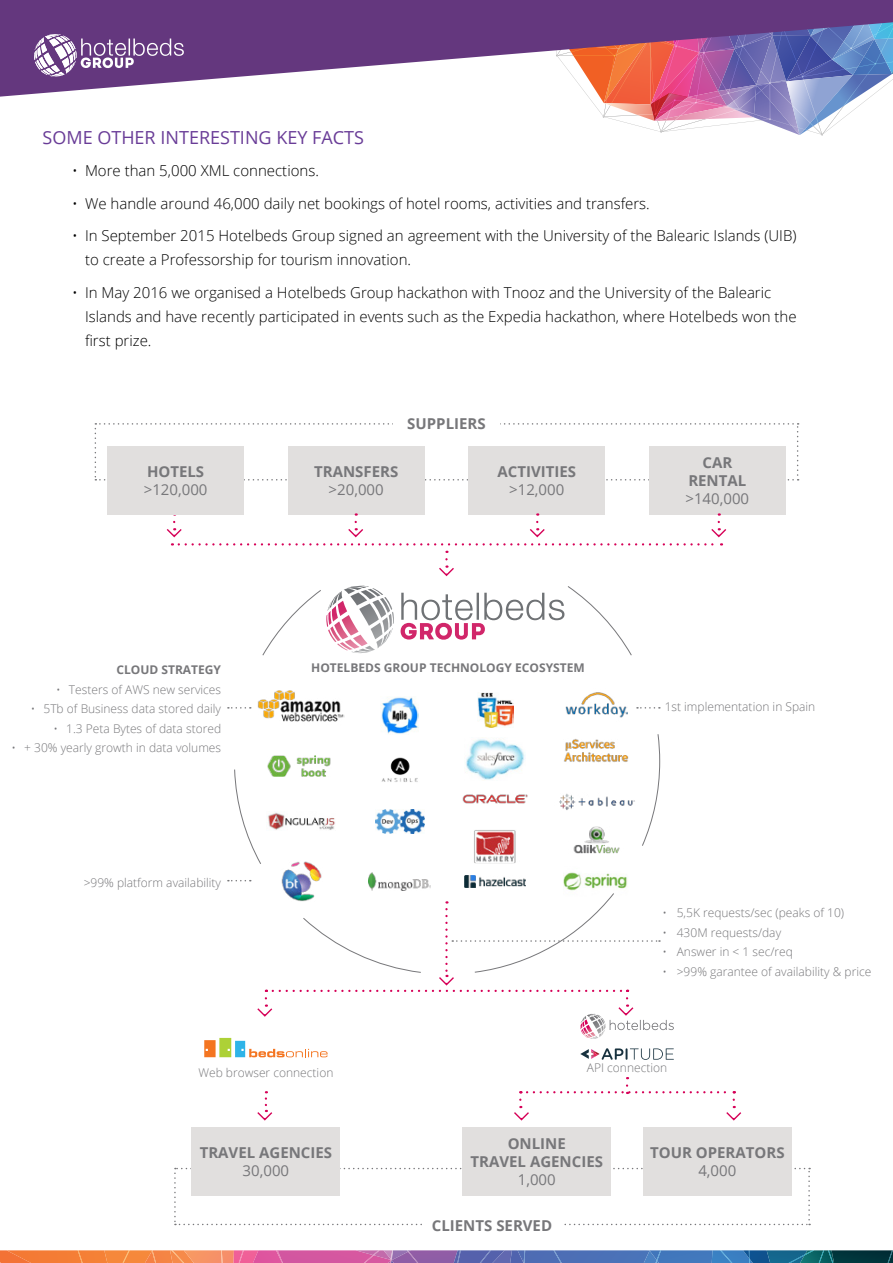
<style>
.page{position:relative;width:893px;height:1263px;background:#fff}
.page>*{position:absolute;margin:0;border:0;box-sizing:border-box;transform-origin:0 0}
.t1{font:18px "Open Sans";color:#693c97}
.t2{font:300 15px/24px "Open Sans";color:#000}
.t3{font:700 15px/18px "Open Sans";color:#77777a}
.t4{font:15px "Open Sans";color:#77777a}
.t5{font:300 12px "Open Sans";color:#77777a}
.t6{font:700 12px "Open Sans";color:#77777a}
</style>
<div class="page">
<svg style="left:0;top:1250px;width:893px;height:13px"></svg>
<svg style="left:589px;top:98px;width:280px;height:38px"></svg>
<svg style="left:0;top:0;width:893px;height:98px;fill:#64377e"></svg>
<svg style="left:34px;top:34px;width:150px;height:43px"></svg>
<svg style="left:95px;top:423px;width:704px;height:57px"></svg>
<svg style="left:228px;top:707px;width:23px;height:2px"></svg>
<svg style="left:637px;top:707px;width:23px;height:2px"></svg>
<svg style="left:228px;top:880px;width:23px;height:1px"></svg>
<svg style="left:179px;top:543px;width:543px;height:2px"></svg>
<div style="left:393px;top:417px;width:107px;height:12px;background:#fff"></div>
<img style="left:258px;top:690px;width:87px;height:32px">
<img style="left:281px;top:861px;width:41px;height:31px">
<img style="left:466px;top:737px;width:59px;height:43px">
<img style="left:462px;top:794px;width:66px;height:10px">
<img style="left:559px;top:793px;width:76px;height:17px">
<img style="left:573px;top:826px;width:47px;height:27px">
<img style="left:267px;top:812px;width:68px;height:18px">
<img style="left:474px;top:830px;width:42px;height:33px">
<img style="left:564px;top:872px;width:64px;height:19px">
<img style="left:565px;top:692px;width:62px;height:26px">
<img style="left:267px;top:756px;width:64px;height:20px">
<img style="left:564px;top:739px;width:65px;height:23px">
<img style="left:380px;top:697px;width:38px;height:37px">
<img style="left:375px;top:809px;width:49px;height:24px">
<img style="left:465px;top:875px;width:60px;height:12px">
<img style="left:369px;top:872px;width:62px;height:19px">
<img style="left:381px;top:757px;width:37px;height:25px">
<img style="left:477px;top:693px;width:36px;height:35px">
<svg style="left:262px;top:585px;width:132px;height:71px"></svg>
<svg style="left:401px;top:586px;width:231px;height:70px"></svg>
<svg style="left:234px;top:769px;width:27px;height:95px"></svg>
<svg style="left:642px;top:734px;width:18px;height:112px"></svg>
<svg style="left:167px;top:522px;width:15px;height:15px"></svg>
<div style="left:469px;top:446px;width:136px;height:68px;background:#e1dfde"></div>
<svg style="left:530px;top:522px;width:15px;height:15px"></svg>
<div style="left:108px;top:446px;width:136px;height:68px;background:#e1dfde"></div>
<div style="left:288px;top:446px;width:136px;height:68px;background:#e1dfde"></div>
<svg style="left:348px;top:522px;width:15px;height:15px"></svg>
<svg style="left:439px;top:559px;width:15px;height:17px"></svg>
<svg style="left:174px;top:1168px;width:636px;height:57px"></svg>
<div style="left:643px;top:1128px;width:149px;height:68px;background:#e1dfde"></div>
<div style="left:462px;top:1128px;width:149px;height:68px;background:#e1dfde"></div>
<div style="left:191px;top:1128px;width:149px;height:68px;background:#e1dfde"></div>
<svg style="left:527px;top:1085px;width:208px;height:9px"></svg>
<svg style="left:273px;top:892px;width:387px;height:100px"></svg>
<div style="left:422px;top:1219px;width:140px;height:12px;background:#fff"></div>
<svg style="left:580px;top:1048px;width:94px;height:12px"></svg>
<svg style="left:204px;top:1038px;width:124px;height:19px"></svg>
<svg style="left:257px;top:998px;width:15px;height:19px"></svg>
<svg style="left:257px;top:1091px;width:15px;height:29px"></svg>
<svg style="left:514px;top:1100px;width:15px;height:20px"></svg>
<svg style="left:726px;top:1100px;width:15px;height:20px"></svg>
<svg style="left:580px;top:998px;width:94px;height:41px"></svg>
<div style="left:649px;top:446px;width:136px;height:68px;background:#e1dfde"></div>
<svg style="left:711px;top:522px;width:15px;height:15px"></svg>
<p class="t1" style="left:43px;top:125px;width:323px">SO ME OTHER INTERESTING KEY FACTS</p>
<p class="t2" style="left:72px;top:158px;width:248px">• More than 5,000 XML connections.</p>
<p class="t2" style="left:72px;top:191px;width:579px">• We handle around 46,000 daily net bookings of hotel rooms, activities and transfers.</p>
<p class="t2" style="left:85px;top:223px;width:713px;text-indent:-13px">• In September 2015 Hotelbeds Group signed an agreement with the University of the Balearic Islands (UIB) to create a Professorship for tourism innovation.</p>
<p class="t2" style="left:85px;top:280px;width:713px;text-indent:-13px">• In May 2016 we organised a Hotelbeds Group hackathon with Tnooz and the University of the Balearic<br>Islands and have recently participated in events such as the Expedia hackathon, where Hotelbeds won the first prize.</p>
<p class="t3" style="left:147px;top:462px;width:11px">HOTELS</p>
<p class="t4" style="left:144px;top:479px;width:65px">&gt;120,000</p>
<p class="t6" style="left:116px;top:661px;width:106px">CLOUD STRATEGY</p>
<p class="t5" style="left:56px;top:681px;width:166px">• Testers of AWS new services</p>
<p class="t5" style="left:31px;top:700px;width:192px">• 5Tb of Business data stored daily</p>
<p class="t5" style="left:53px;top:720px;width:169px">• 1.3 Peta Bytes of data stored</p>
<p class="t5" style="left:12px;top:739px;width:211px">• + 30% yearly growth in data volumes</p>
<p class="t5" style="left:84px;top:874px;width:139px">&gt;99% platform availability</p>
<p class="t3" style="left:407px;top:414px;width:62px">SU PPLIERS</p>
<p class="t3" style="left:314px;top:462px;width:67px">TRANSFERS</p>
<p class="t4" style="left:329px;top:479px;width:57px">&gt;20,000</p>
<p class="t3" style="left:497px;top:462px;width:71px">ACTIVITIES</p>
<p class="t4" style="left:509px;top:479px;width:57px">&gt;12,000</p>
<p class="t6" style="left:311px;top:659px;width:18px">HOTEL</p>
<p class="t6" style="left:350px;top:659px;width:16px">BEDS</p>
<p class="t6" style="left:384px;top:659px;width:10px">GROU</p>
<p class="t6" style="left:419px;top:659px;width:61px">P TECHNOLOGY</p>
<p class="t6" style="left:515px;top:659px;width:9px">ECOSYSTE</p>
<p class="t6" style="left:573px;top:659px;width:13px">M</p>
<p class="t3" style="left:688px;top:453px;width:41px;text-align:center">CAR<br>RENTAL</p>
<p class="t4" style="left:685px;top:488px;width:65px">&gt;140,000</p>
<p class="t5" style="left:665px;top:698px;width:152px">1st implementation in Spain</p>
<p class="t5" style="left:662px;top:905px;width:183px">• 5,5K requests/sec (peaks of 10)</p>
<p class="t5" style="left:662px;top:924px;width:120px">• 430M requests/day</p>
<p class="t5" style="left:662px;top:944px;width:132px">• Answer in &lt; 1 sec/req</p>
<p class="t5" style="left:662px;top:963px;width:210px">• &gt;99% garantee of availability &amp; price</p>
<p class="t5" style="left:198px;top:1064px;width:137px">Web browser connection</p>
<p class="t5" style="left:587px;top:1060px;width:82px">API connection</p>
<p class="t3" style="left:200px;top:1144px;width:71px">TRAVEL AGE</p>
<p class="t3" style="left:289px;top:1144px;width:36px">NCIES</p>
<p class="t4" style="left:243px;top:1161px;width:48px">30,000</p>
<p class="t3" style="left:471px;top:1135px;width:95px;text-indent:37px">ONLINE<br>TRAVEL AGE</p>
<p class="t3" style="left:560px;top:1153px;width:36px">NCIES</p>
<p class="t4" style="left:518px;top:1170px;width:39px">1,000</p>
<p class="t3" style="left:432px;top:1216px;width:111px">CLIENTS SERVED</p>
<p class="t3" style="left:650px;top:1144px;width:12px">TOUR</p>
<p class="t3" style="left:696px;top:1144px;width:32px">OPERATORS</p>
<p class="t4" style="left:698px;top:1161px;width:39px">4,000</p>
</div>
